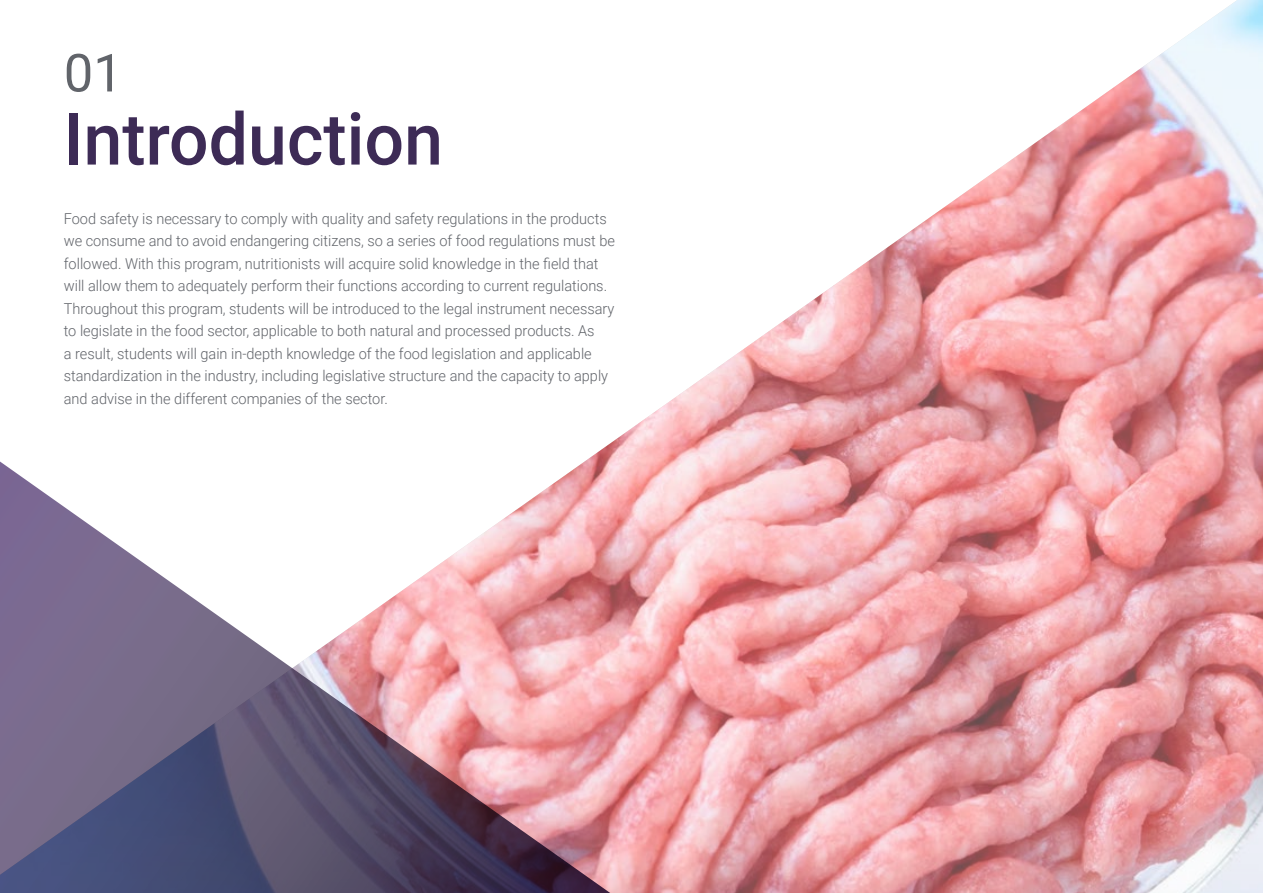
<style>
.page{position:relative;width:1263px;height:893px;background:#fff}
.page>*{position:absolute;margin:0;border:0;box-sizing:border-box;transform-origin:0 0}
.t1{font:500 72px "Roboto";color:#3d2b56}
.t2{font:52.5px "Roboto";color:#61646a}
.t3{font:300 15px/22.5px "Roboto";color:#61646a}
</style>
<div class="page">
<img style="left:606px;top:0;width:657px;height:893px">
<svg style="left:0;top:446px;width:640px;height:447px"></svg>
<h2 class="t2" style="left:64px;top:36px;width:61px">01</h2>
<h1 class="t1" style="left:64px;top:89px;width:381px">Introduction</h1>
<p class="t3" style="left:64px;top:207px;width:553px">Food safety is necessary to comply with quality and safety regulations in the products we consume and to avoid endangering citizens, so a series of food regulations must be followed. With this program, nutritionists will acquire solid knowledge in the field that will allow them to adequately perform their functions according to current regulations.<br>Throughout this program, students will be introduced to the legal instrument necessary to legislate in the food sector, applicable to both natural and processed products. As<br>a result, students will gain in-depth knowledge of the food legislation and applicable standardization in the industry, including legislative structure and the capacity to apply and advise in the different companies of the sector.</p>
</div>
